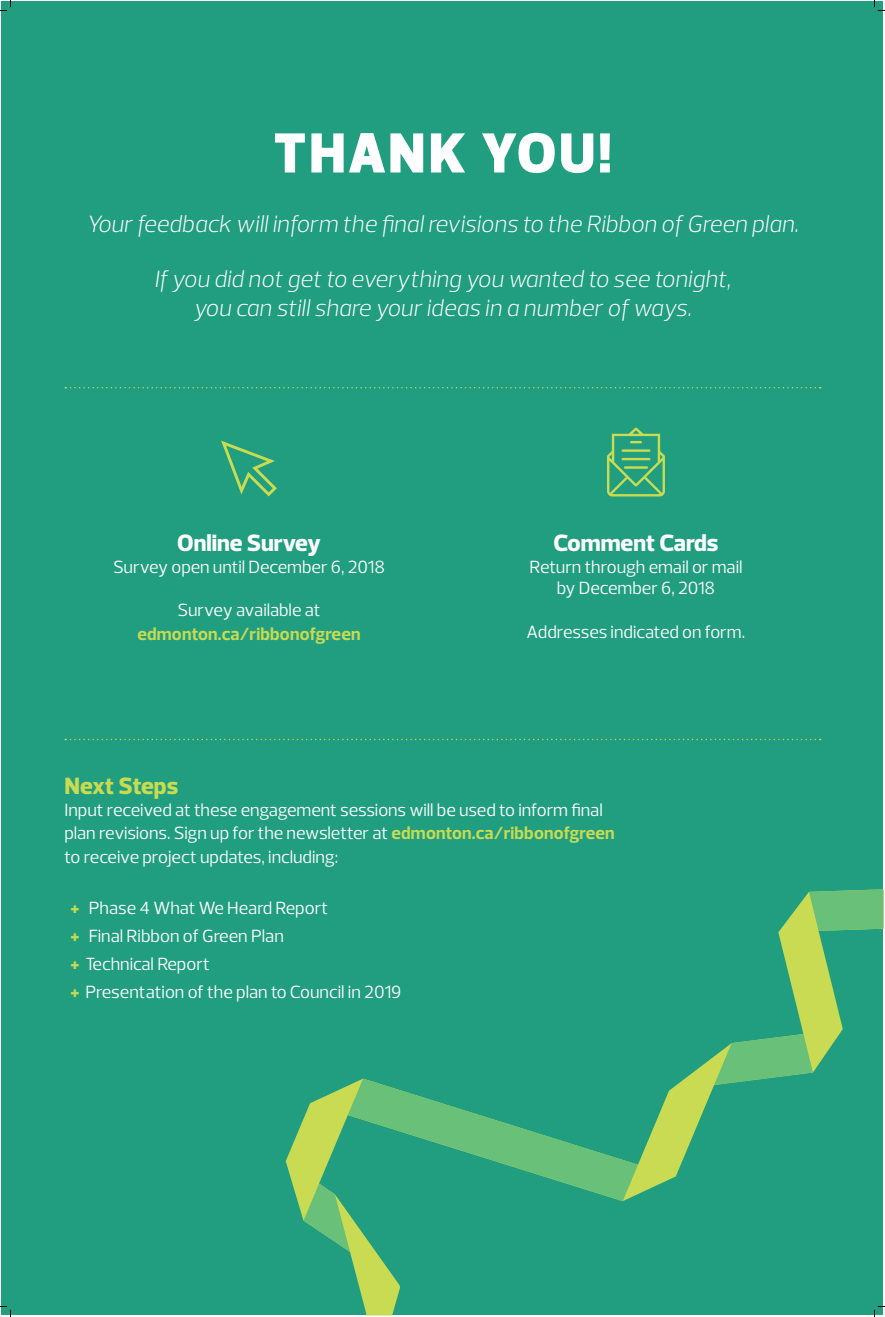
<style>
.page{position:relative;width:885px;height:1317px;background:#fff}
.page>*{position:absolute;margin:0;border:0;box-sizing:border-box;transform-origin:0 0}
._1_Page_Title{font:900 57.5px "Prelo";letter-spacing:.04em;color:#fff}
.Special__Extra_Large{font:italic 300 24px/28px "Prelo";color:#fff;text-align:center}
._2_Section_Header{font:800 24px "Prelo";color:#fff}
._2_Section_Header-2{font:800 24px "Prelo";color:#c8db52}
.Body__Large{font:18px/24px "Prelo";letter-spacing:-.005em;color:#fff;text-align:center}
.Website{font:700 18px "Prelo";letter-spacing:.01em;color:#c8db52}
.s1{font-weight:700;color:#c8db52}
.s2{font-weight:800;color:#c8db52}
</style>
<div class="page">
<div style="left:2px;top:2px;width:882px;height:1314px;background:#209e7f"></div>
<svg style="left:286px;top:889px;width:598px;height:426px"></svg>
<svg style="left:304px;top:1079px;width:334px;height:173px"></svg>
<svg style="left:714px;top:1034px;width:99px;height:51px"></svg>
<svg style="left:809px;top:889px;width:74px;height:42px;background:#6abf76"></svg>
<svg style="left:221px;top:441px;width:56px;height:56px"></svg>
<svg style="left:607px;top:428px;width:58px;height:68px"></svg>
<svg style="left:65px;top:387px;width:756px;height:1px"></svg>
<svg style="left:65px;top:739px;width:756px;height:1px"></svg>
<svg style="left:0;top:0;width:11px;height:11px"></svg>
<svg style="left:0;top:1306px;width:11px;height:11px"></svg>
<svg style="left:874px;top:0;width:11px;height:11px"></svg>
<svg style="left:874px;top:1306px;width:11px;height:11px"></svg>
<p class="_1_Page_Title" style="left:274px;top:118px;width:339px">THANK YOU!</p>
<p class="Special__Extra_Large" style="left:86px;top:210px;width:714px">Your feedback will inform the final revisions to the Ribbon of Green plan.</p>
<p class="Special__Extra_Large" style="left:154px;top:266px;width:578px">If you did not get to everything you wanted to see tonight, you can still share your ideas in a number of ways.</p>
<p class="_2_Section_Header" style="left:177px;top:528px;width:145px">Online Survey</p>
<p class="Body__Large" style="left:113px;top:555px;width:273px">Survey open until December 6, 2018</p>
<p class="Body__Large" style="left:178px;top:599px;width:144px">Survey available at</p>
<p class="Website" style="left:137px;top:623px;width:225px">edmonton.ca/ribbonofgreen</p>
<p class="_2_Section_Header" style="left:554px;top:528px;width:166px">Comment Cards</p>
<p class="Body__Large" style="left:529px;top:556px;width:215px;line-height:22px">Return through email or mail by December 6, 2018</p>
<p class="Body__Large" style="left:527px;top:621px;width:220px">Addresses indicated on form.</p>
<p class="_2_Section_Header-2" style="left:64px;top:771px;width:115px">Next Steps</p>
<p class="Body__Large" style="left:64px;top:798px;width:552px;text-align:left">Input received at these engagement sessions will be used to inform final plan revisions. Sign up for the newsletter at <span class="s1">edmonton.ca/ribbonofgreen </span>to receive project updates, including:</p>
<p class="Body__Large" style="left:70px;top:896px;width:259px"><span class="s2">+</span> Phase 4 What We Heard Report</p>
<p class="Body__Large" style="left:70px;top:924px;width:215px"><span class="s2">+</span> Final Ribbon of Green Plan</p>
<p class="Body__Large" style="left:70px;top:952px;width:141px"><span class="s2">+</span> Technical Report</p>
<p class="Body__Large" style="left:70px;top:980px;width:333px"><span class="s2">+</span> Presentation of the plan to Council in 2019</p>
</div>
